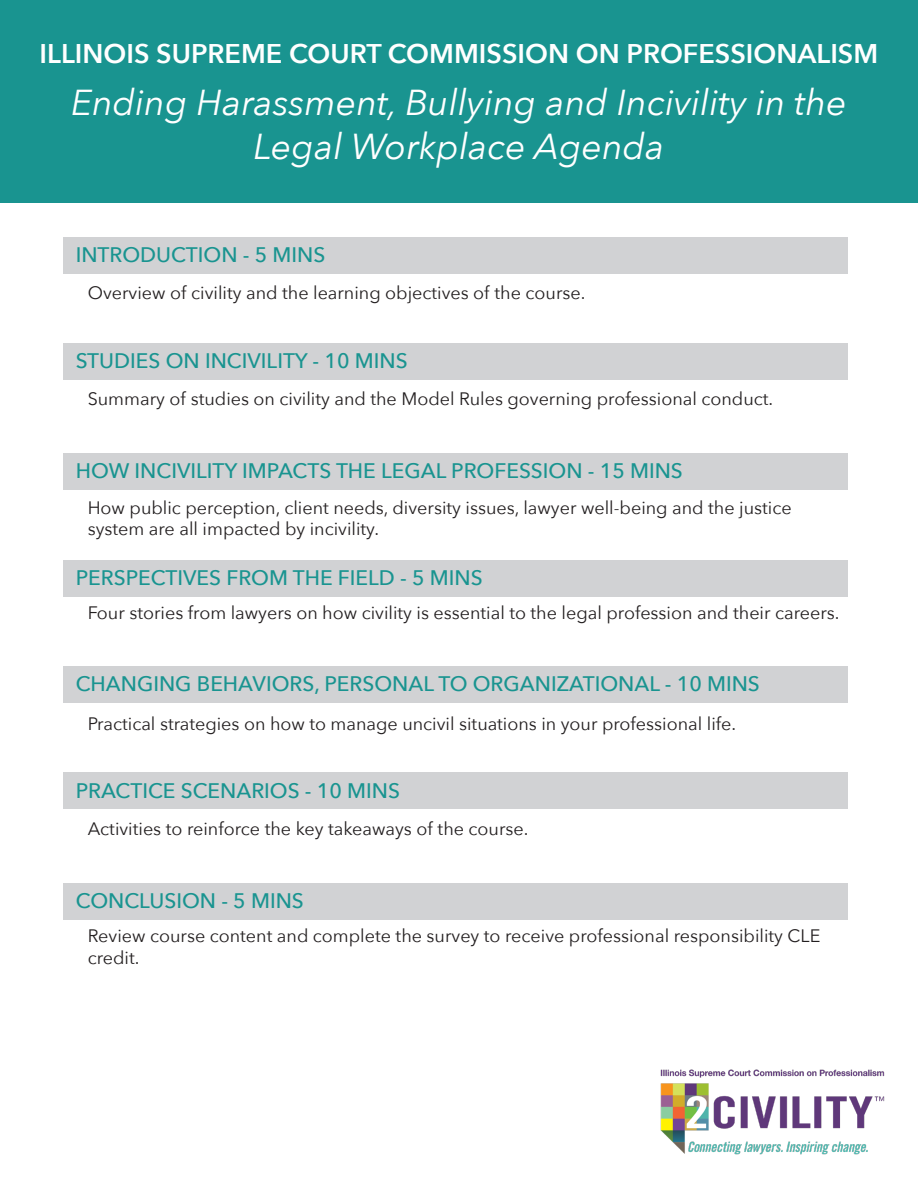
<style>
.page{position:relative;width:918px;height:1188px;background:#fff}
.page>*{position:absolute;margin:0;border:0;box-sizing:border-box;transform-origin:0 0}
.t1{font:italic 36px/43.2px "Avenir Next";color:#fff;text-align:center}
.t2{font:600 27px "Avenir Next";color:#fff}
.t3{font:500 21px "Avenir Next";color:#199490}
.t4{font:18px/21.6px "Avenir Next";color:#231f20}
</style>
<div class="page">
<div style="left:0;top:0;width:918px;height:202px;background:#199490"></div>
<div style="left:64px;top:237px;width:784px;height:36px;background:#d1d2d4"></div>
<img style="left:660px;top:1069px;width:225px;height:86px">
<div style="left:64px;top:343px;width:784px;height:37px;background:#d1d2d4"></div>
<div style="left:64px;top:454px;width:784px;height:36px;background:#d1d2d4"></div>
<div style="left:64px;top:560px;width:784px;height:36px;background:#d1d2d4"></div>
<div style="left:64px;top:666px;width:784px;height:37px;background:#d1d2d4"></div>
<div style="left:64px;top:773px;width:784px;height:36px;background:#d1d2d4"></div>
<div style="left:64px;top:883px;width:784px;height:36px;background:#d1d2d4"></div>
<p class="t2" style="left:40px;top:31px;width:840px">ILLINOIS SUPREME COURT COMMISSION ON PROFESSIONALISM</p>
<p class="t1" style="left:71px;top:80px;width:777px">Ending Harassment, Bullying and Incivility in the<br>Legal Workplace Agenda</p>
<p class="t3" style="left:76px;top:236px;width:251px">INTRODUCTION - 5 MINS</p>
<p class="t4" style="left:88px;top:281px;width:499px">Overview of civility and the learning objectives of the course.</p>
<p class="t3" style="left:76px;top:343px;width:333px">STUDIES ON INCIVILITY - 10 MINS</p>
<p class="t4" style="left:88px;top:387px;width:687px">Summary of studies on civility and the Model Rules governing professional conduct.</p>
<p class="t3" style="left:76px;top:453px;width:609px">HOW INCIVILITY IMPACTS THE LEGAL PROFESSION - 15 MINS</p>
<p class="t4" style="left:88px;top:496px;width:705px">How public perception, client needs, diversity issues, lawyer well-being and the justice system are all impacted by incivility.</p>
<p class="t3" style="left:76px;top:559px;width:408px">PERSPECTIVES FROM THE FIELD - 5 MINS</p>
<p class="t4" style="left:88px;top:601px;width:753px">Four stories from lawyers on how civility is essential to the legal profession and their careers.</p>
<p class="t3" style="left:76px;top:666px;width:686px">CHANGING BEHAVIORS, PERSONAL TO ORGANIZATIONAL - 10 MINS</p>
<p class="t4" style="left:88px;top:712px;width:650px">Practical strategies on how to manage uncivil situations in your professional life.</p>
<p class="t3" style="left:76px;top:772px;width:326px">PRACTICE SCENARIOS - 10 MINS</p>
<p class="t4" style="left:88px;top:818px;width:442px">Activities to reinforce the key takeaways of the course.</p>
<p class="t3" style="left:76px;top:882px;width:230px">CONCLUSION - 5 MINS</p>
<p class="t4" style="left:88px;top:925px;width:734px">Review course content and complete the survey to receive professional responsibility CLE credit.</p>
</div>
